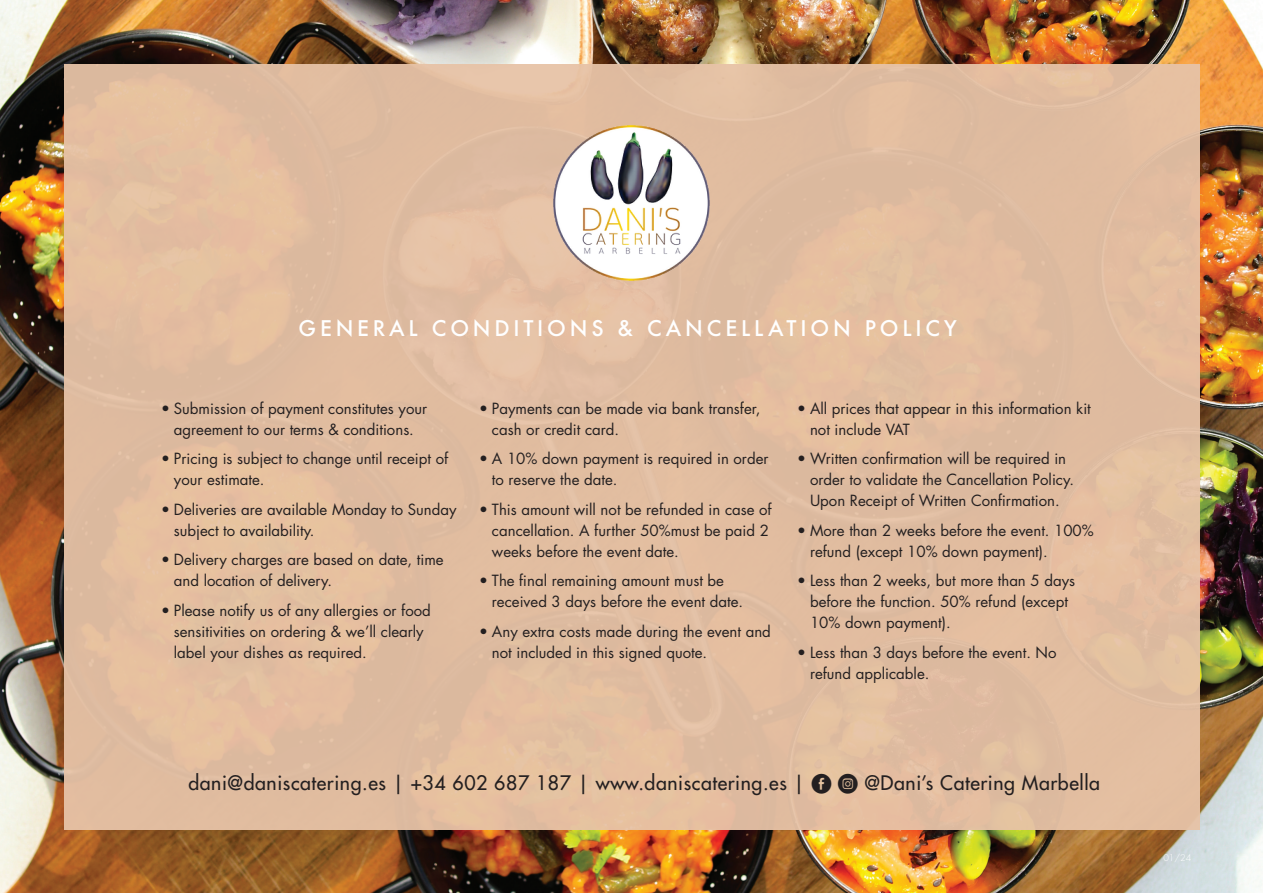
<style>
.page{position:relative;width:1263px;height:893px;background:#fff}
.page>*{position:absolute;margin:0;border:0;box-sizing:border-box;transform-origin:0 0}
.t1{font:500 21px "Futura";letter-spacing:.18em;color:#fff}
.t2{font:500 19.5px "Futura Std";letter-spacing:.03em;color:#231f20}
.t3{font:15px/21px "Futura Std";color:#231f20}
.t4{font:300 9px "Futura Std";color:#fff}
.s1{font-family:"Social Media Circled";font-weight:400}
</style>
<div class="page">
<img style="left:0;top:0;width:1263px;height:893px">
<div style="left:64px;top:64px;width:1135px;height:765px;background:#e1bda0"></div>
<img style="left:553px;top:125px;width:157px;height:156px">
<h1 class="t1" style="left:299px;top:314px;width:659px">GENERAL CONDITIONS &amp; CANCELLATION POLICY</h1>
<p class="t3" style="left:161px;top:398px;width:268px;text-align:center">• Submission of payment constitutes your agreement to our terms &amp; conditions.</p>
<p class="t3" style="left:174px;top:449px;width:276px;text-indent:-13px">• Pricing is subject to change until receipt of your estimate.</p>
<p class="t3" style="left:174px;top:499px;width:284px;text-indent:-13px">• Deliveries are available Monday to Sunday subject to availability.</p>
<p class="t3" style="left:174px;top:550px;width:271px;text-indent:-13px">• Delivery charges are based on date, time and location of delivery.</p>
<p class="t3" style="left:174px;top:600px;width:258px;text-indent:-13px">• Please notify us of any allergies or food sensitivities on ordering &amp; we’ll clearly label your dishes as required.</p>
<p class="t3" style="left:492px;top:398px;width:270px;text-indent:-13px">• Payments can be made via bank transfer, cash or credit card.</p>
<p class="t3" style="left:492px;top:449px;width:278px;text-indent:-13px">• A 10% down payment is required in order to reserve the date.</p>
<p class="t3" style="left:492px;top:499px;width:281px;text-indent:-13px">• This amount will not be refunded in case of cancellation. A further 50%must be paid 2 weeks before the event date.</p>
<p class="t3" style="left:492px;top:571px;width:253px;text-indent:-13px">• The final remaining amount must be received 3 days before the event date.</p>
<p class="t3" style="left:492px;top:621px;width:280px;text-indent:-13px">• Any extra costs made during the event and not included in this signed quote.</p>
<p class="t3" style="left:810px;top:398px;width:282px;text-indent:-13px">• All prices that appear in this information kit not include VAT</p>
<p class="t3" style="left:810px;top:449px;width:265px;text-indent:-13px">• Written confirmation will be required in order to validate the Cancellation Policy.<br>Upon Receipt of Written Confirmation.</p>
<p class="t3" style="left:810px;top:520px;width:285px;text-indent:-13px">• More than 2 weeks before the event. 100% refund (except 10% down payment).</p>
<p class="t3" style="left:810px;top:571px;width:267px;text-indent:-13px">• Less than 2 weeks, but more than 5 days before the function. 50% refund (except<br>10% down payment).</p>
<p class="t3" style="left:810px;top:642px;width:248px;text-indent:-13px">• Less than 3 days before the event. No refund applicable.</p>
<h2 class="t2" style="left:188px;top:770px;width:913px">dani@daniscatering.es | +34 602 687 187 | www.daniscatering.es | <span class="s1">E Q</span> @Dani’s Catering Marbella</h2>
<p class="t4" style="left:1163px;top:852px;width:30px">01/24</p>
</div>
